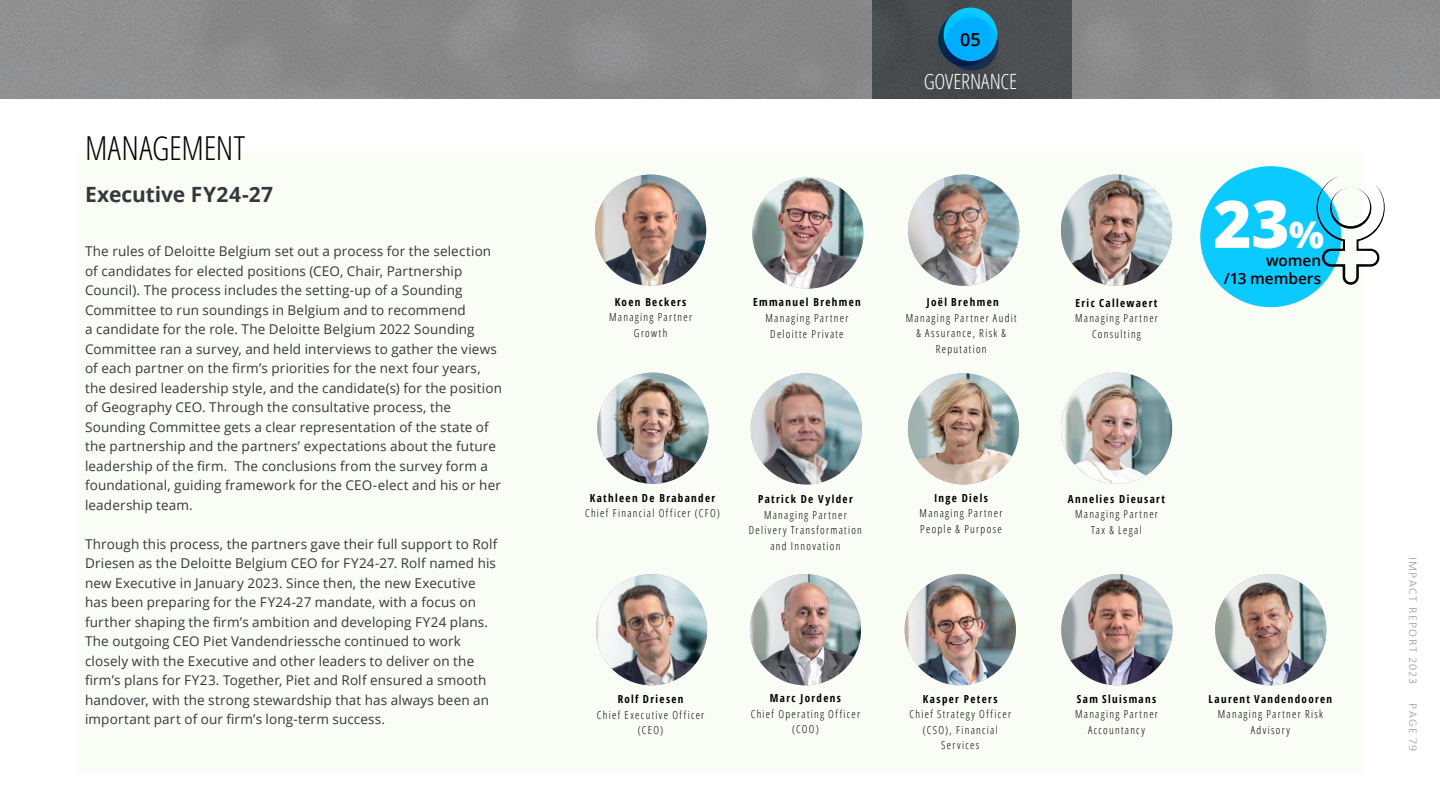
<style>
.page{position:relative;width:1440px;height:810px;background:#fff}
.page>*{position:absolute;margin:0;border:0;box-sizing:border-box;transform-origin:0 0}
.t1{font:800 65.55px "Open Sans";color:#fff}
.t2{font:300 condensed 33px "Open Sans";letter-spacing:-.005em;color:#000}
.t3{font:700 21px "Open Sans";letter-spacing:.005em;color:#35383b}
.t4{font:300 condensed 21px "Open Sans";letter-spacing:-.01em;color:#fff}
.t5{font:600 18px "Open Sans";color:#000}
.t6{font:600 15.45px/18px "Open Sans";letter-spacing:-.005em;color:#000;text-align:right}
.t7{font:13.5px/19.5px "Open Sans";letter-spacing:.01em;color:#35383b}
.t8{font:300 12px "Calibri";letter-spacing:.115em;color:#97999b}
.t9{font:300 condensed 11.1px/15.6px "Open Sans";letter-spacing:.115em;color:#000;text-align:center}
.t10{font:700 condensed 11.1px "Open Sans";letter-spacing:.125em;color:#000}
.s1{font-size:36.9px}
</style>
<div class="page">
<img style="left:0;top:0;width:1440px;height:99px">
<div style="left:872px;top:0;width:199px;height:99px;background:#4a4d50"></div>
<hr style="left:733px;top:95px;width:129px;height:4px;background:#868686">
<hr style="left:516px;top:95px;width:216px;height:4px;background:#868686">
<svg style="left:862px;top:95px;width:217px;height:4px"></svg>
<hr style="left:1079px;top:95px;width:151px;height:4px;background:#8a8a8a">
<hr style="left:182px;top:95px;width:205px;height:4px;background:#8f8f90">
<hr style="left:387px;top:95px;width:125px;height:4px;background:#898989">
<svg style="left:949px;top:6px;width:42px;height:12px"></svg>
<div style="left:944px;top:8px;width:53px;height:53px;background:#0bcaff;border-radius:50%"></div>
<svg style="left:938px;top:13px;width:53px;height:53px"></svg>
<svg style="left:945px;top:18px;width:54px;height:53px;background:#048ed4"></svg>
<div style="left:77px;top:151px;width:1286px;height:621px;background:#fafcf6"></div>
<img style="left:908px;top:175px;width:111px;height:111px;border-radius:56px">
<img style="left:908px;top:373px;width:111px;height:111px;border-radius:56px">
<img style="left:1061px;top:175px;width:111px;height:111px;border-radius:56px">
<img style="left:596px;top:574px;width:111px;height:111px;border-radius:56px">
<img style="left:752px;top:177px;width:111px;height:112px;border-radius:56px">
<img style="left:751px;top:373px;width:111px;height:111px;border-radius:56px">
<img style="left:750px;top:574px;width:111px;height:111px;border-radius:56px">
<img style="left:597px;top:373px;width:111px;height:111px;border-radius:56px">
<img style="left:1215px;top:574px;width:111px;height:111px;border-radius:56px">
<img style="left:595px;top:175px;width:111px;height:111px;border-radius:56px">
<img style="left:1061px;top:574px;width:111px;height:111px;border-radius:56px">
<img style="left:1061px;top:373px;width:111px;height:111px;border-radius:56px">
<img style="left:905px;top:574px;width:111px;height:111px;border-radius:56px">
<div style="left:1200px;top:166px;width:141px;height:141px;background:#0bcaff;border-radius:50%"></div>
<svg style="left:1310px;top:176px;width:75px;height:111px"></svg>
<h2 class="t2" style="left:85px;top:126px;width:162px">MANAGEMENT</h2>
<h3 class="t3" style="left:85px;top:180px;width:190px">Executive FY24-27</h3>
<p class="t7" style="left:85px;top:241px;width:419px">The rules of Deloitte Belgium set out a process for the selection of candidates for elected positions (CEO, Chair, Partnership Council). The process includes the setting-up of a Sounding Committee to run soundings in Belgium and to recommend<br>a candidate for the role. The Deloitte Belgium 2022 Sounding Committee ran a survey, and held interviews to gather the views of each partner on the firm’s priorities for the next four years, the desired leadership style, and the candidate(s) for the position of Geography CEO. Through the consultative process, the Sounding Committee gets a clear representation of the state of the partnership and the partners’ expectations about the future leadership of the firm. The conclusions from the survey form a foundational, guiding framework for the CEO-elect and his or her leadership team.</p>
<p class="t7" style="left:85px;top:534px;width:414px">Through this process, the partners gave their full support to Rolf Driesen as the Deloitte Belgium CEO for FY24-27. Rolf named his new Executive in January 2023. Since then, the new Executive has been preparing for the FY24-27 mandate, with a focus on further shaping the firm’s ambition and developing FY24 plans.<br>The outgoing CEO Piet Vandendriessche continued to work closely with the Executive and other leaders to deliver on the firm’s plans for FY23. Together, Piet and Rolf ensured a smooth handover, with the strong stewardship that has always been an important part of our firm’s long-term success.</p>
<p class="t10" style="left:615px;top:294px;width:73px">Koen Beckers</p>
<p class="t9" style="left:609px;top:309px;width:84px">Managing Partner<br>Growth</p>
<h3 class="t5" style="left:960px;top:27px;width:22px">05</h3>
<h3 class="t4" style="left:924px;top:67px;width:95px">GOVERNANCE</h3>
<p class="t10" style="left:753px;top:295px;width:109px">Emmanuel Brehmen</p>
<p class="t9" style="left:766px;top:310px;width:84px">Managing Partner<br>Deloitte Private</p>
<p class="t10" style="left:927px;top:294px;width:73px">Joël Brehmen</p>
<p class="t9" style="left:906px;top:310px;width:112px">Managing Partner Audit &amp; Assurance, Risk &amp;<br>Reputation</p>
<p class="t10" style="left:1076px;top:295px;width:84px">Eric Callewaert</p>
<p class="t9" style="left:1075px;top:310px;width:84px">Managing Partner<br>Consulting</p>
<h1 class="t1" style="left:1213px;top:174px;width:112px">23<span class="s1">%</span></h1>
<p class="t6" style="left:1224px;top:251px;width:99px">women<br>/13 members</p>
<p class="t10" style="left:590px;top:490px;width:127px">Kathleen De Brabander</p>
<p class="t9" style="left:585px;top:505px;width:136px">Chief Financial Officer (CFO)</p>
<p class="t10" style="left:758px;top:491px;width:96px">Patrick De Vylder</p>
<p class="t9" style="left:749px;top:507px;width:115px">Managing Partner<br>Delivery Transformation and Innovation</p>
<p class="t10" style="left:934px;top:490px;width:55px">Inge Diels</p>
<p class="t9" style="left:920px;top:505px;width:84px;text-align:left">Managing Partner<br>People &amp; Purpose</p>
<p class="t10" style="left:1068px;top:491px;width:99px">Annelies Dieusart</p>
<p class="t9" style="left:1075px;top:506px;width:84px">Managing Partner<br>Tax &amp; Legal</p>
<p class="t10" style="left:618px;top:691px;width:67px">Rolf Driesen</p>
<p class="t9" style="left:597px;top:707px;width:109px">Chief Executive Officer (CEO)</p>
<p class="t10" style="left:770px;top:690px;width:73px">Marc Jordens</p>
<p class="t9" style="left:751px;top:706px;width:111px">Chief Operating Officer (COO)</p>
<p class="t10" style="left:923px;top:691px;width:76px">Kasper Peters</p>
<p class="t9" style="left:909px;top:706px;width:103px">Chief Strategy Officer (CSO), Financial<br>Services</p>
<p class="t10" style="left:1077px;top:691px;width:81px">Sam Sluismans</p>
<p class="t9" style="left:1075px;top:706px;width:84px">Managing Partner<br>Accountancy</p>
<p class="t10" style="left:1209px;top:691px;width:125px">Laurent Vandendooren</p>
<p class="t9" style="left:1218px;top:706px;width:107px">Managing Partner Risk<br>Advisory</p>
<p class="t8" style="left:1420px;top:556px;width:129px;rotate:90deg">IMPACT REPORT 2023</p>
<p class="t8" style="left:1420px;top:703px;width:50px;rotate:90deg">PAGE 79</p>
</div>
